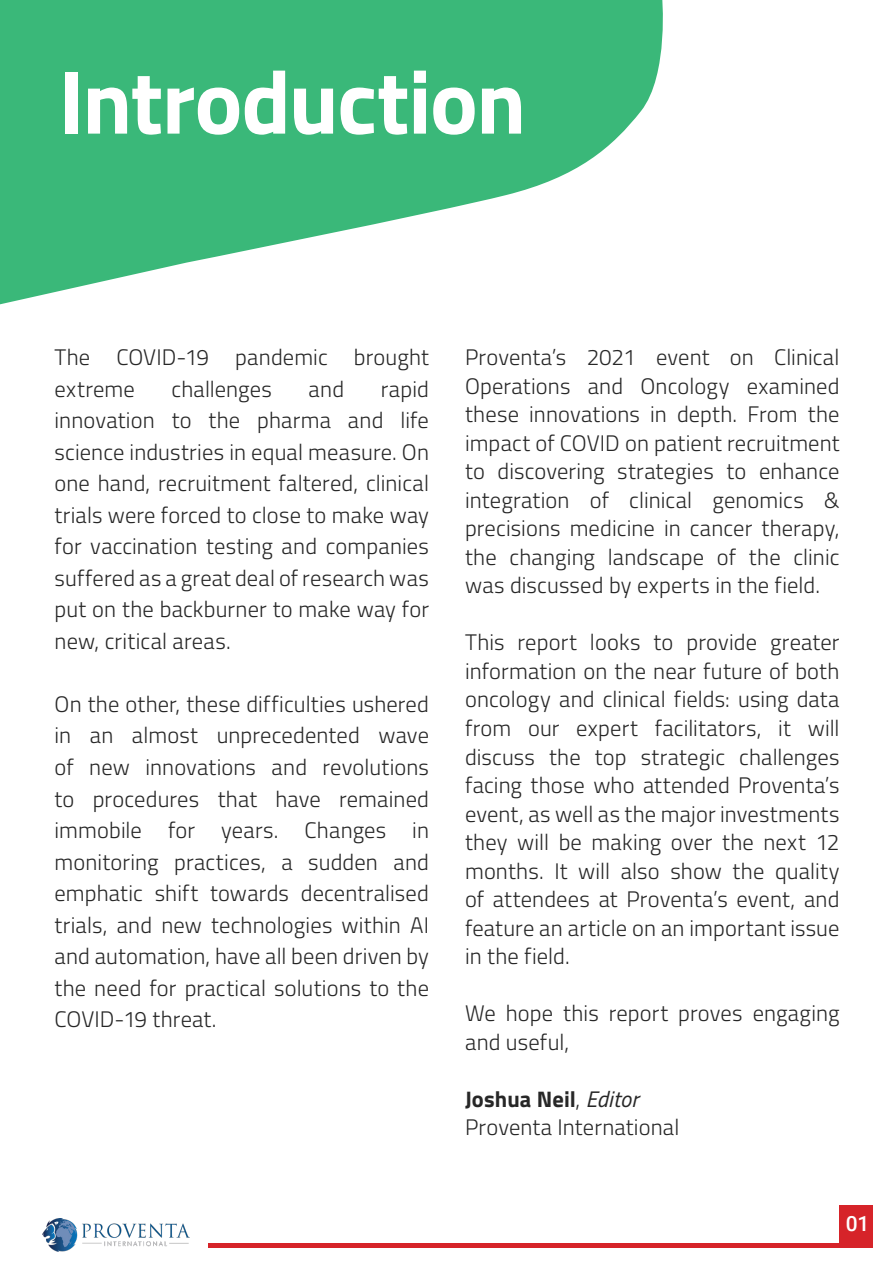
<style>
.page{position:relative;width:893px;height:1263px;background:#fff}
.page>*{position:absolute;margin:0;border:0;box-sizing:border-box;transform-origin:0 0}
.t1{font:700 90px "Cairo";letter-spacing:-.015em;color:#fff}
.t2{font:300 22.5px/28.5px "Cairo";letter-spacing:.005em;color:#272727;text-align:justify}
.t3{font:700 22.5px "Cairo";letter-spacing:.005em;color:#272727}
.t4{font:500 21px "Roboto";color:#fff}
.s1{font-weight:300}
.s2{font-weight:400;font-style:italic}
</style>
<div class="page">
<svg style="left:0;top:0;width:663px;height:305px;fill:#3ab879"></svg>
<hr style="left:208px;top:1244px;width:664px;height:4px;background:#d62329">
<img style="left:43px;top:1218px;width:147px;height:33px">
<div style="left:839px;top:1205px;width:33px;height:41px;background:#d62329"></div>
<p class="t1" style="left:59px;top:29px;width:469px">Introduction</p>
<p class="t2" style="left:55px;top:342px;width:376px;line-height:31.5px">The COVID-19 pandemic brought extreme</p>
<p class="t2" style="left:55px;top:373px;width:376px;line-height:31.5px;text-indent:326px">rapid innovation to the pharma and life science industries in equal measure. On one hand, recruitment faltered, clinical trials were forced to close to make way for vaccination testing and companies suffered as a great deal of research was put on the backburner to make way for new, critical areas.</p>
<p class="t2" style="left:172px;top:375px;width:102px">challenges</p>
<p class="t2" style="left:309px;top:375px;width:37px">and</p>
<p class="t2" style="left:55px;top:688px;width:376px;line-height:31.5px">On the other, these difficulties ushered in an almost unprecedented wave of new innovations and revolutions to procedures that have remained immobile for years. Changes in monitoring practices, a sudden and emphatic shift towards decentralised trials, and new technologies within AI and automation, have all been driven by the need for practical solutions to the COVID-19 threat.</p>
<p class="t2" style="left:465px;top:343px;width:376px">Proventa’s 2021 event on Clinical Operations and Oncology examined these innovations in depth. From the impact of COVID on patient recruitment to discovering strategies to enhance integration of clinical genomics &amp; precisions medicine in cancer therapy, the changing landscape of the clinic was discussed by experts in the field.</p>
<p class="t2" style="left:465px;top:628px;width:376px">This report looks to provide greater information on the near future of both oncology and clinical fields: using data from our expert facilitators, it will discuss the top strategic challenges facing those who attended Proventa’s event, as well as the major investments they will be making over the next 12 months. It will also show the quality of attendees at Proventa’s event, and feature an article on an important issue in the field.</p>
<p class="t2" style="left:465px;top:999px;width:376px">We hope this report proves engaging and useful,</p>
<p class="t3" style="left:465px;top:1080px;width:175px">Joshua Neil<span class="s1">,</span> <span class="s2">Editor</span></p>
<p class="t2" style="left:465px;top:1113px;width:216px">Proventa International</p>
<p class="t4" style="left:846px;top:1209px;width:25px">01</p>
</div>
